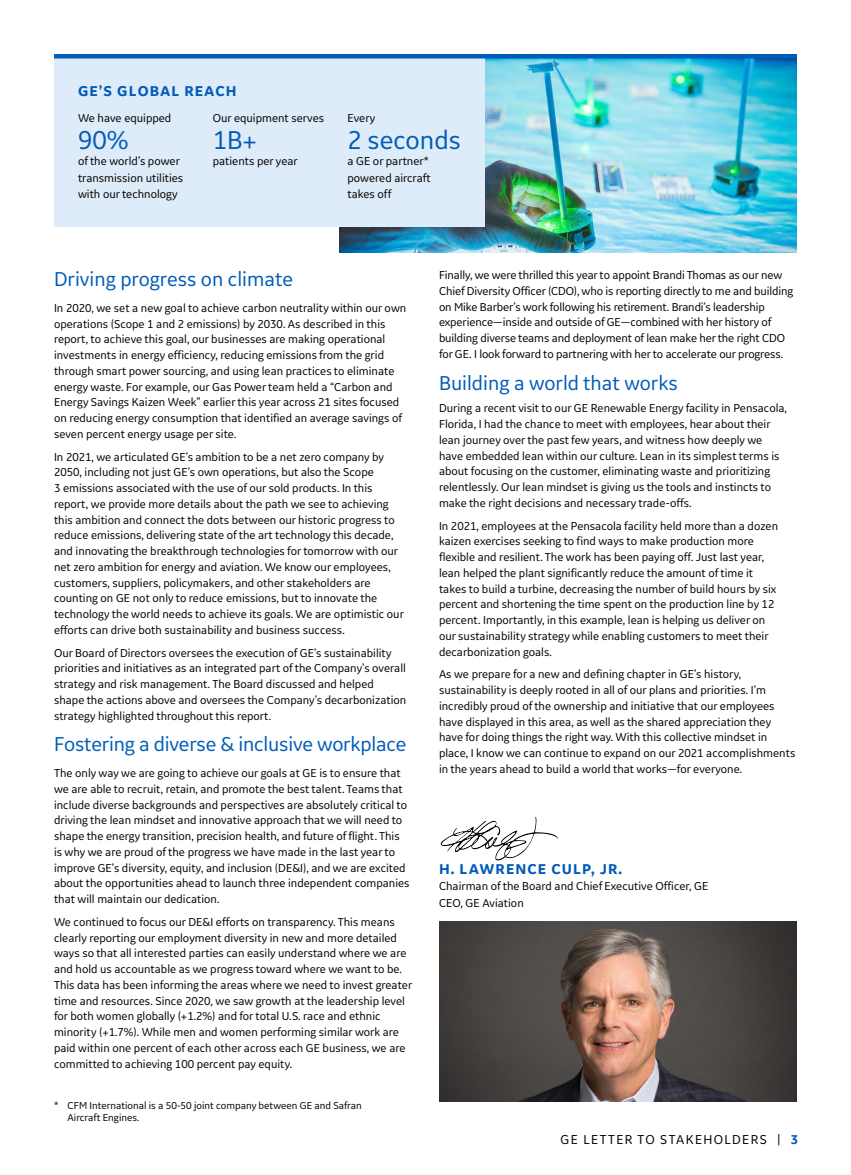
<style>
.page{position:relative;width:851px;height:1175px;background:#fff}
.page>*{position:absolute;margin:0;border:0;box-sizing:border-box;transform-origin:0 0}
.t1{font:27px "GE Inspira Sans";color:#005cb9}
.t2{font:21px "GE Inspira Sans";color:#005cb9}
.t3{font:700 15px "GE Inspira Sans";letter-spacing:.07em;color:#005cb9}
.t4{font:13.5px "GE Inspira Sans";letter-spacing:.1em;color:#000}
.t5{font:12px/15.8px "GE Inspira Sans";color:#000}
.t6{font:10.5px/12px "GE Inspira Sans";color:#000}
.s1{font-weight:700;color:#005cb9}
</style>
<div class="page">
<img style="left:340px;top:58px;width:456px;height:194px">
<div style="left:54px;top:54px;width:431px;height:172px;background:#deebf8"></div>
<hr style="left:54px;top:54px;width:742px;height:4px;background:#005cb9">
<svg style="left:440px;top:817px;width:118px;height:44px"></svg>
<img style="left:439px;top:921px;width:357px;height:180px">
<p class="t3" style="left:78px;top:82px;width:160px">GE’S GLOBAL REACH</p>
<p class="t5" style="left:78px;top:110px;width:95px">We have equipped</p>
<h1 class="t1" style="left:78px;top:123px;width:52px">90%</h1>
<p class="t5" style="left:78px;top:153px;width:107px;line-height:16.5px">of the world’s power transmission utilities with our technology</p>
<p class="t5" style="left:213px;top:110px;width:113px">Our equipment serves</p>
<h1 class="t1" style="left:213px;top:123px;width:46px">1B+</h1>
<p class="t5" style="left:213px;top:153px;width:87px">patients per year</p>
<p class="t5" style="left:347px;top:110px;width:29px">Every</p>
<h1 class="t1" style="left:347px;top:123px;width:115px">2 seconds</h1>
<p class="t5" style="left:347px;top:153px;width:85px;line-height:16.5px">a GE or partner* powered aircraft takes off</p>
<h2 class="t2" style="left:54px;top:266px;width:241px">Driving progress on climate</h2>
<p class="t5" style="left:54px;top:300px;width:354px">In 2020, we set a new goal to achieve carbon neutrality within our own operations (Scope 1 and 2 emissions) by 2030. As described in this report, to achieve this goal, our businesses are making operational investments in energy efficiency, reducing emissions from the grid through smart power sourcing, and using lean practices to eliminate energy waste. For example, our Gas Power team held a “Carbon and Energy Savings Kaizen Week” earlier this year across 21 sites focused on reducing energy consumption that identified an average savings of seven percent energy usage per site.</p>
<p class="t5" style="left:54px;top:448px;width:351px">In 2021, we articulated GE’s ambition to be a net zero company by 2050, including not just GE’s own operations, but also the Scope<br>3 emissions associated with the use of our sold products. In this report, we provide more details about the path we see to achieving this ambition and connect the dots between our historic progress to reduce emissions, delivering state of the art technology this decade, and innovating the breakthrough technologies for tomorrow with our net zero ambition for energy and aviation. We know our employees, customers, suppliers, policymakers, and other stakeholders are counting on GE not only to reduce emissions, but to innovate the technology the world needs to achieve its goals. We are optimistic our efforts can drive both sustainability and business success.</p>
<p class="t5" style="left:54px;top:644px;width:354px">Our Board of Directors oversees the execution of GE’s sustainability priorities and initiatives as an integrated part of the Company’s overall strategy and risk management. The Board discussed and helped shape the actions above and oversees the Company’s decarbonization strategy highlighted throughout this report.</p>
<h2 class="t2" style="left:54px;top:731px;width:354px">Fostering a diverse &amp; inclusive workplace</h2>
<p class="t5" style="left:54px;top:765px;width:357px">The only way we are going to achieve our goals at GE is to ensure that we are able to recruit, retain, and promote the best talent. Teams that include diverse backgrounds and perspectives are absolutely critical to driving the lean mindset and innovative approach that we will need to shape the energy transition, precision health, and future of flight. This is why we are proud of the progress we have made in the last year to improve GE’s diversity, equity, and inclusion (DE&amp;I), and we are excited about the opportunities ahead to launch three independent companies that will maintain our dedication.</p>
<p class="t5" style="left:54px;top:913px;width:360px">We continued to focus our DE&amp;I efforts on transparency. This means clearly reporting our employment diversity in new and more detailed ways so that all interested parties can easily understand where we are and hold us accountable as we progress toward where we want to be.<br>This data has been informing the areas where we need to invest greater time and resources. Since 2020, we saw growth at the leadership level for both women globally (+1.2%) and for total U.S. race and ethnic minority (+1.7%). While men and women performing similar work are paid within one percent of each other across each GE business, we are committed to achieving 100 percent pay equity.</p>
<p class="t6" style="left:68px;top:1099px;width:296px;text-indent:-14px">* CFM International is a 50-50 joint company between GE and Safran<br>Aircraft Engines.</p>
<p class="t5" style="left:439px;top:267px;width:355px">Finally, we were thrilled this year to appoint Brandi Thomas as our new Chief Diversity Officer (CDO), who is reporting directly to me and building on Mike Barber’s work following his retirement. Brandi’s leadership experience—inside and outside of GE—combined with her history of building diverse teams and deployment of lean make her the right CDO for GE. I look forward to partnering with her to accelerate our progress.</p>
<h2 class="t2" style="left:439px;top:369px;width:240px">Building a world that works</h2>
<p class="t5" style="left:439px;top:400px;width:349px">During a recent visit to our GE Renewable Energy facility in Pensacola, Florida, I had the chance to meet with employees, hear about their lean journey over the past few years, and witness how deeply we have embedded lean within our culture. Lean in its simplest terms is about focusing on the customer, eliminating waste and prioritizing relentlessly. Our lean mindset is giving us the tools and instincts to make the right decisions and necessary trade-offs.</p>
<p class="t5" style="left:439px;top:517px;width:340px">In 2021, employees at the Pensacola facility held more than a dozen kaizen exercises seeking to find ways to make production more flexible and resilient. The work has been paying off. Just last year, lean helped the plant significantly reduce the amount of time it takes to build a turbine, decreasing the number of build hours by six percent and shortening the time spent on the production line by 12 percent. Importantly, in this example, lean is helping us deliver on our sustainability strategy while enabling customers to meet their decarbonization goals.</p>
<p class="t5" style="left:439px;top:666px;width:358px">As we prepare for a new and defining chapter in GE’s history, sustainability is deeply rooted in all of our plans and priorities. I’m incredibly proud of the ownership and initiative that our employees have displayed in this area, as well as the shared appreciation they have for doing things the right way. With this collective mindset in place, I know we can continue to expand on our 2021 accomplishments in the years ahead to build a world that works—for everyone.</p>
<p class="t3" style="left:439px;top:859px;width:185px">H. LAWRENCE CULP, JR.</p>
<p class="t5" style="left:439px;top:877px;width:271px;line-height:16.5px">Chairman of the Board and Chief Executive Officer, GE<br>CEO, GE Aviation</p>
<p class="t4" style="left:560px;top:1130px;width:239px">GE LETTER TO STAKEHOLDERS | <span class="s1">3</span></p>
</div>
